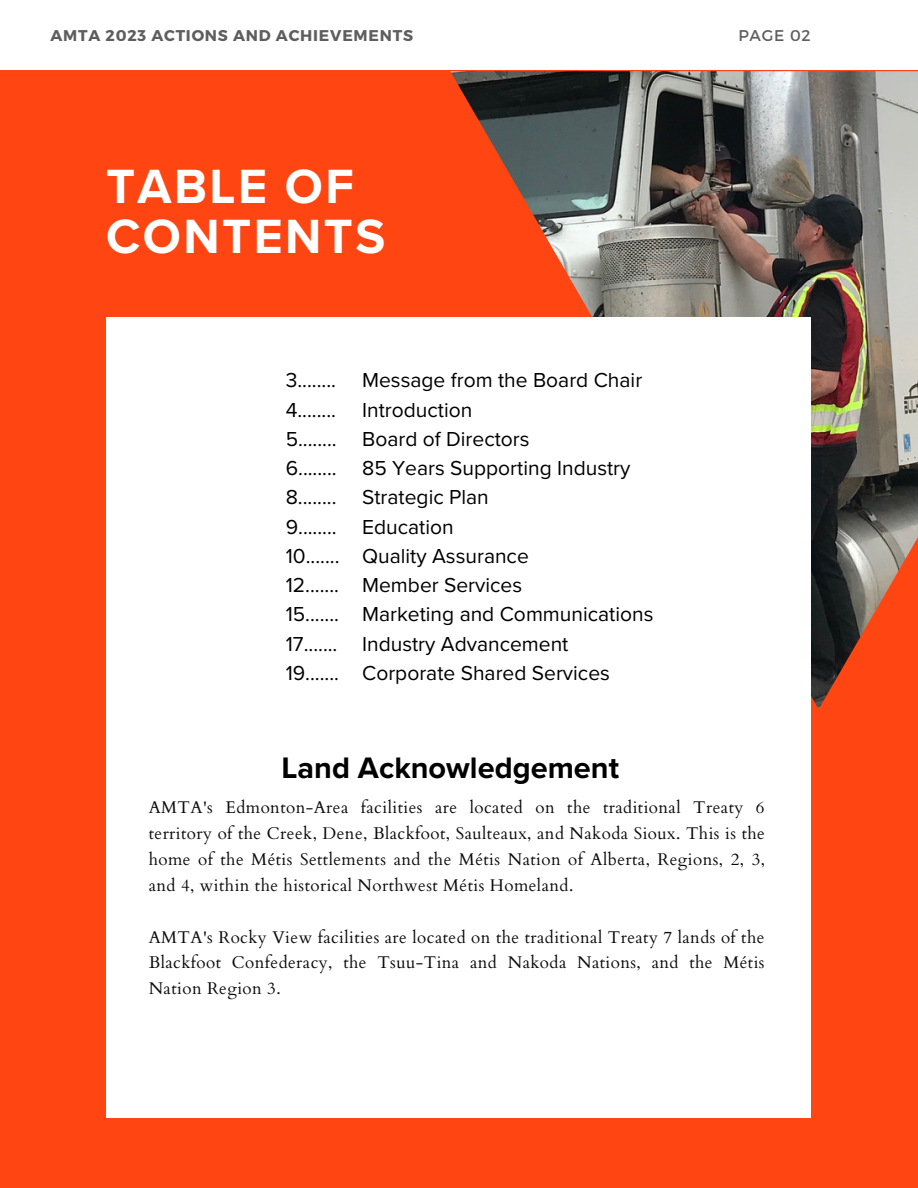
<style>
.page{position:relative;width:918px;height:1188px;background:#ff4612}
.page>*{position:absolute;margin:0;border:0;box-sizing:border-box;transform-origin:0 0}
.t1{font:700 49.8px/50.7px "Proxima Nova";letter-spacing:.05em;color:#fff}
.t2{font:700 30.75px "Proxima Nova";color:#000}
.t3{font:21px/29.2px "Proxima Nova";color:#000}
.t4{font:16.95px/25.8px "Cardo";letter-spacing:.025em;color:#0b0b0b;text-align:justify}
.t5{font:700 15.6px "Montserrat";letter-spacing:.05em;color:#5e5e5e}
.t6{font:15.6px "Montserrat";letter-spacing:.05em;color:#5e5e5e}
</style>
<div class="page">
<div style="left:0;top:0;width:918px;height:70px;background:#fff"></div>
<img style="left:450px;top:71px;width:468px;height:638px">
<div style="left:107px;top:317px;width:704px;height:801px;background:#fff"></div>
<p class="t5" style="left:51px;top:25px;width:364px">AMTA 2023 ACTIONS AND ACHIEVEMENTS</p>
<p class="t6" style="left:738px;top:25px;width:74px">PAGE 02</p>
<h1 class="t1" style="left:106px;top:163px;width:281px">TABLE OF<br>CONTENTS</h1>
<p class="t3" style="left:286px;top:367px;width:55px">3........<br>4........<br>5........<br>6........<br>8........<br>9........<br>10.......<br>12.......<br>15.......<br>17.......<br>19.......</p>
<p class="t3" style="left:362px;top:367px;width:293px">Message from the Board Chair<br>Introduction<br>Board of Directors<br>85 Years Supporting Industry<br>Strategic Plan<br>Education<br>Quality Assurance<br>Member Services<br>Marketing and Communications<br>Industry Advancement<br>Corporate Shared Services</p>
<h2 class="t2" style="left:282px;top:754px;width:339px">Land Acknowledgement</h2>
<p class="t4" style="left:149px;top:795px;width:618px">AMTA's Edmonton-Area facilities are located on the traditional Treaty 6 territory of the Creek, Dene, Blackfoot, Saulteaux, and Nakoda Sioux. This is the home of the Métis Settlements and the Métis Nation of Alberta, Regions, 2, 3, and 4, within the historical Northwest Métis Homeland.</p>
<p class="t4" style="left:149px;top:924px;width:617px">AMTA's Rocky View facilities are located on the traditional Treaty 7 lands of the Blackfoot Confederacy, the Tsuu-Tina and Nakoda Nations, and the Métis Nation Region 3.</p>
</div>
